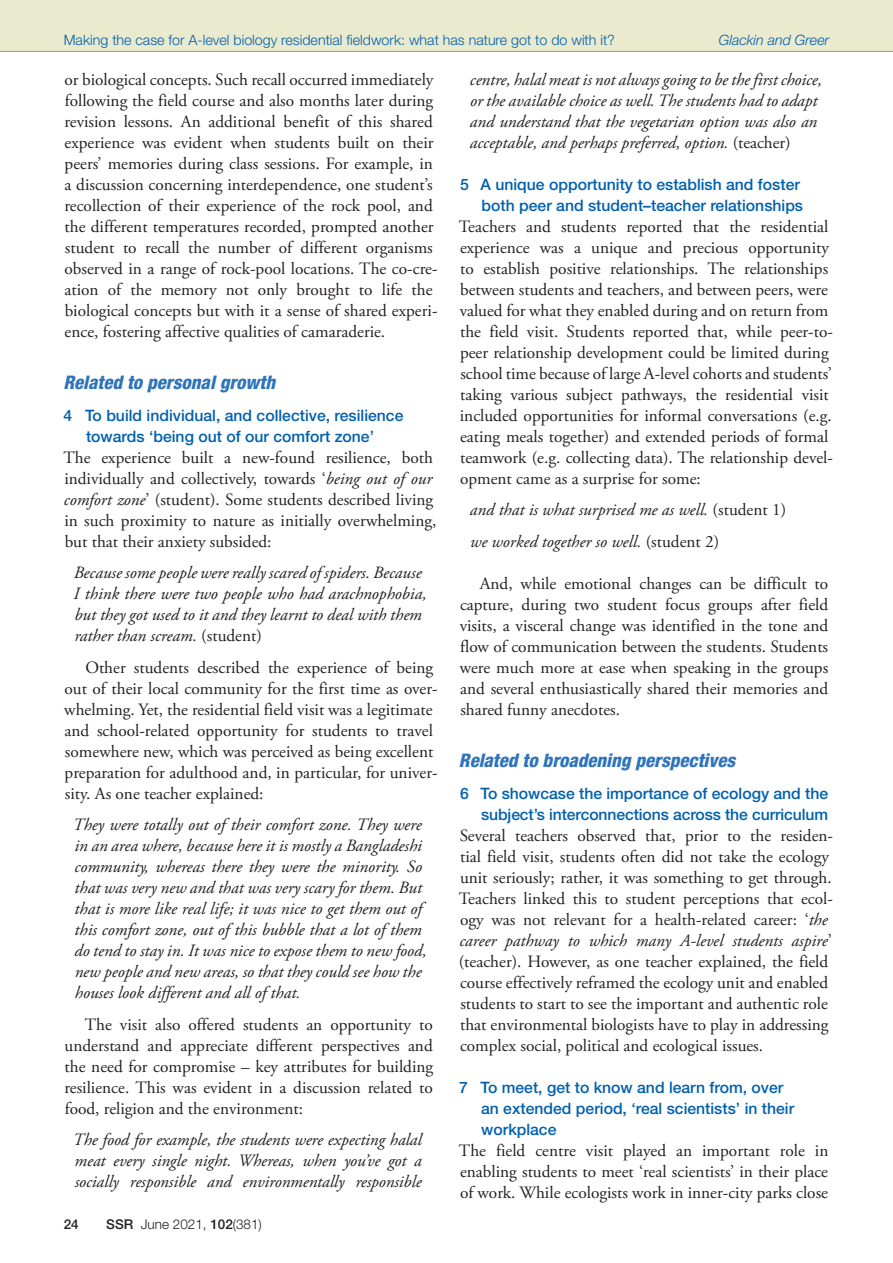
<style>
.page{position:relative;width:893px;height:1263px;background:#fff}
.page>*{position:absolute;margin:0;border:0;box-sizing:border-box;transform-origin:0 0}
.CH_B_head{font:italic 800 condensed 18.75px "Helvetica Neue LT Std";color:#2f74ba}
.CH_body_tx_first{font:17.25px/21px "Adobe Garamond Pro";color:#231f20}
.CH_quote_ital{font:italic 17.25px/21px "Adobe Garamond Pro";color:#231f20}
.CH_body_tx{font:17.25px/21px "Adobe Garamond Pro";color:#231f20;text-align:justify}
.CH_C_head{font:500 15.75px/21px "Helvetica Neue LT Std";color:#0160ae;text-align:right}
.CH_running_head_vers{font:300 14.25px "Helvetica Neue LT Std";color:#0160ae}
.CH_running_head_vers-2{font:italic 300 14.25px "Helvetica Neue LT Std";color:#0160ae}
.t1{font:300 13.5px "Helvetica Neue LT Std";color:#231f20}
.t2{font:500 13.5px "Helvetica Neue LT Std";color:#231f20}
.s1{font-style:italic}
.s2{font-style:normal}
.s3{font-weight:500}
</style>
<div class="page">
<div style="left:0;top:0;width:893px;height:51px;background:#eaeacf"></div>
<hr style="left:0;top:51px;width:893px;height:1px;background:#a9ab38">
<p class="CH_running_head_vers" style="left:64px;top:31px;width:553px">Making the case for A-level biology residential fieldwork: what has nature got to do with it?</p>
<p class="CH_running_head_vers-2" style="left:719px;top:31px;width:112px">Glackin and Greer</p>
<p class="CH_body_tx_first" style="left:64px;top:69px;width:375px">or biological concepts. Such recall occurred immediately following the field course and also months later during revision lessons. An additional benefit of this shared experience was evident when students built on their peers’ memories during class sessions. For example, in a discussion concerning interdependence, one student’s recollection of their experience of the rock pool, and the different temperatures recorded, prompted another student to recall the number of different organisms observed in a range of rock-pool locations. The co-cre&shy;ation of the memory not only brought to life the biological concepts but with it a sense of shared experi&shy;ence, fostering affective qualities of camaraderie.</p>
<p class="CH_B_head" style="left:63px;top:371px;width:213px">Related to personal growth</p>
<p class="CH_C_head" style="left:64px;top:405px;width:341px;text-align:center">4 To build individual, and collective, resilience towards ‘being out of our comfort zone’</p>
<p class="CH_body_tx_first" style="left:64px;top:447px;width:374px">The experience built a new-found resilience, both individually and collectively, towards ‘<span class="s1">being out of our comfort zone</span>’ (student). Some students described living in such proximity to nature as initially overwhelming, but that their anxiety subsided:</p>
<p class="CH_quote_ital" style="left:74px;top:563px;width:355px">Because some people were really scared of spiders. Because I think there were two people who had arachnophobia, but they got used to it and they learnt to deal with them rather than scream. <span class="s2">(student)</span></p>
<p class="CH_body_tx" style="left:64px;top:657px;width:375px;text-align:left;text-indent:21px">Other students described the experience of being out of their local community for the first time as over&shy;whelming. Yet, the residential field visit was a legitimate and school-related opportunity for students to travel somewhere new, which was perceived as being excellent preparation for adulthood and, in particular, for univer&shy;sity. As one teacher explained:</p>
<p class="CH_quote_ital" style="left:73px;top:815px;width:355px">They were totally out of their comfort zone. They were in an area where, because here it is mostly a Bangladeshi community, whereas there they were the minority. So that was very new and that was very scary for them. But that is more like real life; it was nice to get them out of this comfort zone, out of this bubble that a lot of them do tend to stay in. It was nice to expose them to new food, new people and new areas, so that they could see how the houses look different and all of that.</p>
<p class="CH_body_tx" style="left:64px;top:1014px;width:370px;text-indent:20px">The visit also offered students an opportunity to understand and appreciate different perspectives and the need for compromise – key attributes for building resilience. This was evident in a discussion related to food, religion and the environment:</p>
<p class="CH_quote_ital" style="left:73px;top:1130px;width:350px;text-align:justify">The food for example, the students were expecting halal meat every single night. Whereas, when you’ve got a socially responsible and environmentally responsible</p>
<p class="t2" style="left:64px;top:1216px;width:17px">24</p>
<p class="t1" style="left:106px;top:1216px;width:157px"><span class="s3">SSR</span> June 2021, <span class="s3">102</span>(381)</p>
<p class="CH_quote_ital" style="left:470px;top:69px;width:354px">centre, halal meat is not always going to be the first choice, or the available choice as well. The students had to adapt and understand that the vegetarian option was also an acceptable, and perhaps preferred, option. <span class="s2">(teacher)</span></p>
<p class="CH_C_head" style="left:460px;top:174px;width:345px">5 A unique opportunity to establish and foster both peer and student–teacher relationships</p>
<p class="CH_body_tx_first" style="left:459px;top:216px;width:376px">Teachers and students reported that the residential experience was a unique and precious opportunity to establish positive relationships. The relationships between students and teachers, and between peers, were valued for what they enabled during and on return from the field visit. Students reported that, while peer-to&shy;peer relationship development could be limited during school time because of large A-level cohorts and students’ taking various subject pathways, the residential visit included opportunities for informal conversations (e.g. eating meals together) and extended periods of formal teamwork (e.g. collecting data). The relationship devel&shy;opment came as a surprise for some:</p>
<p class="CH_quote_ital" style="left:470px;top:500px;width:318px">and that is what surprised me as well. <span class="s2">(student 1)</span></p>
<p class="CH_quote_ital" style="left:470px;top:531px;width:251px">we worked together so well. <span class="s2">(student 2)</span></p>
<p class="CH_body_tx" style="left:460px;top:573px;width:370px;text-indent:20px">And, while emotional changes can be difficult to capture, during two student focus groups after field visits, a visceral change was identified in the tone and flow of communication between the students. Students were much more at ease when speaking in the groups and several enthusiastically shared their memories and shared funny anecdotes.</p>
<p class="CH_B_head" style="left:459px;top:749px;width:278px">Related to broadening perspectives</p>
<p class="CH_C_head" style="left:460px;top:783px;width:370px">6 To showcase the importance of ecology and the subject’s interconnections across the curriculum</p>
<p class="CH_body_tx_first" style="left:459px;top:825px;width:376px">Several teachers observed that, prior to the residen&shy;tial field visit, students often did not take the ecology unit seriously; rather, it was something to get through.<br>Teachers linked this to student perceptions that ecol&shy;ogy was not relevant for a health-related career: ‘<span class="s1">the career pathway to which many A-level students aspire</span>’ (teacher). However, as one teacher explained, the field course effectively reframed the ecology unit and enabled students to start to see the important and authentic role that environmental biologists have to play in addressing complex social, political and ecological issues.</p>
<p class="CH_C_head" style="left:481px;top:1077px;width:315px;text-align:left;text-indent:-22px">7 To meet, get to know and learn from, over an extended period, ‘real scientists’ in their workplace</p>
<p class="CH_body_tx_first" style="left:459px;top:1140px;width:371px;text-align:justify">The field centre visit played an important role in enabling students to meet ‘real scientists’ in their place of work. While ecologists work in inner-city parks close</p>
</div>
